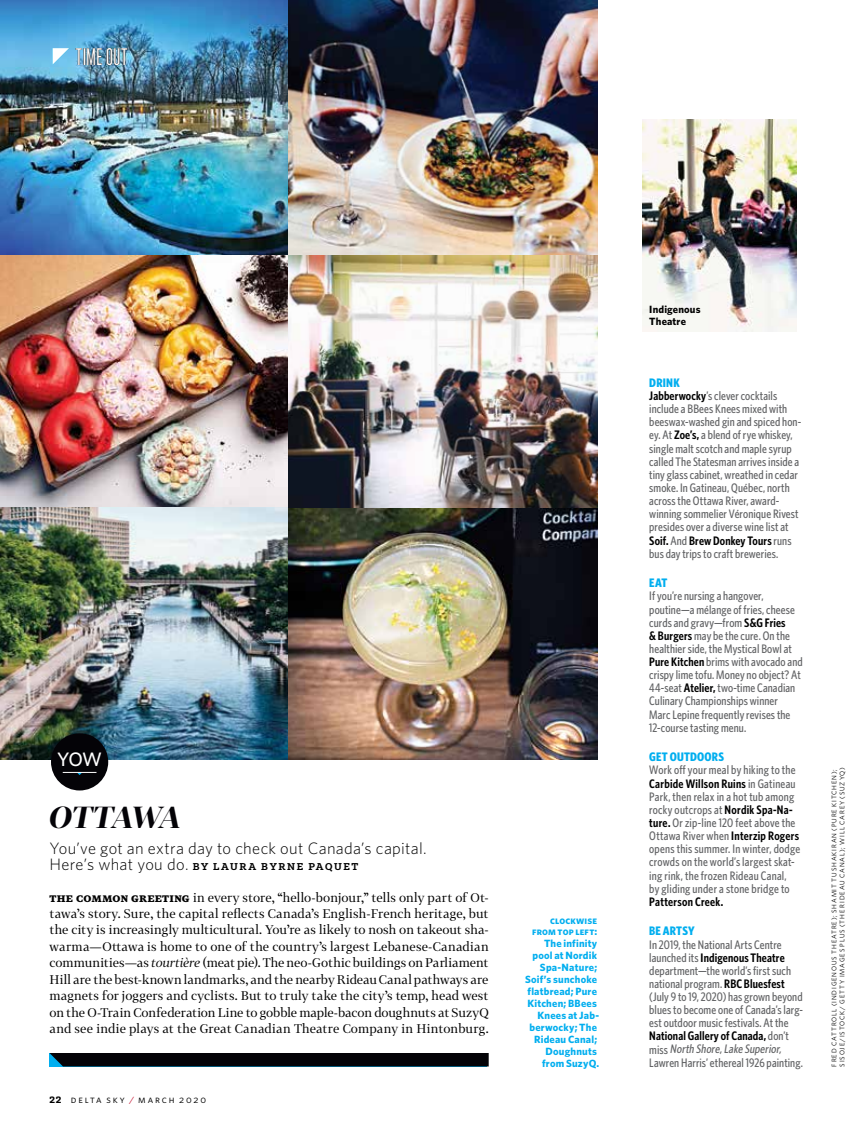
<style>
.page{position:relative;width:864px;height:1134px;background:#fff}
.page>*{position:absolute;margin:0;border:0;box-sizing:border-box;transform-origin:0 0}
.t1{font:italic 700 30px "Tabac G1";letter-spacing:-.03em;color:#040307}
.t2{font:24px "Monopol";letter-spacing:.03em;color:#fff}
.t3{font:500 19.5px "Whitney";color:#fff}
.t4{font:300 16.5px "Whitney";letter-spacing:.02em;color:#000}
.t5{font:500 12.3px/13.2px "Whitney Condensed";letter-spacing:.01em;color:#636466}
.t6{font:12.3px/16.5px "Tabac G2";letter-spacing:.01em;color:#000;text-align:justify}
.t7{font:700 12.3px "Whitney Condensed";letter-spacing:.015em;color:#00aeef}
.t8{font:600 12.3px "Whitney Condensed";letter-spacing:.025em;color:#000}
.t9{font:700 10.5px/12px "Whitney";letter-spacing:.02em;color:#00aeef;text-align:right}
.t10{font:10.5px "Whitney";letter-spacing:.18em;color:#000}
.t11{font:700 10.5px/12px "Whitney";letter-spacing:.015em;color:#000}
.t12{font:600 9.75px "Tabac Slab";letter-spacing:.165em;color:#000}
.t13{font:6.75px/8.1px "Whitney";letter-spacing:.125em;color:#000}
.s1{font-family:"Whitney";font-weight:300;font-size:16.5px}
.s2{font-family:"Tabac G3";font-weight:700}
.s3{font-style:italic}
.s4{font-family:"Tabac Slab";font-weight:600;font-size:12px}
.s5{color:#c41230}
.s6{font-weight:700;color:#00aeef}
.s7{font-weight:600;color:#000}
</style>
<div class="page">
<img style="left:0;top:0;width:598px;height:759px">
<img style="left:643px;top:120px;width:153px;height:212px">
<div style="left:50px;top:1053px;width:439px;height:13px;background:#040307"></div>
<div style="left:51px;top:733px;width:57px;height:57px;background:#040307;border-radius:50%"></div>
<hr style="left:63px;top:772px;width:33px;height:1px;background:#fff">
<svg style="left:52px;top:48px;width:17px;height:17px"></svg>
<h2 class="t2" style="left:76px;top:44px;width:53px">TIME OUT</h2>
<h3 class="t3" style="left:57px;top:747px;width:47px">YOW</h3>
<h1 class="t1" style="left:50px;top:797px;width:133px">OTTAWA</h1>
<h3 class="t4" style="left:50px;top:837px;width:379px">You’ve got an extra day to check out Canada’s capital.</h3>
<p class="t12" style="left:50px;top:861px;width:310px"><span class="s1">Here’s what you do.</span> BY LAURA BYRNE PAQUET</p>
<p class="t6" style="left:49px;top:889px;width:441px"><span class="s2">The common greeting</span> in every store, “hello-bonjour,” tells only part of Ot&shy;tawa’s story. Sure, the capital reflects Canada’s English-French heritage, but the city is increasingly multicultural. You’re as likely to nosh on takeout sha&shy;warma—Ottawa is home to one of the country’s largest Lebanese-Canadian communities—as <span class="s3">tourtière</span> (meat pie). The neo-Gothic buildings on Parliament Hill are the best-known landmarks, and the nearby Rideau Canal pathways are magnets for joggers and cyclists. But to truly take the city’s temp, head west on the O-Train Confederation Line to gobble maple-bacon doughnuts at SuzyQ and see indie plays at the Great Canadian Theatre Company in Hintonburg.</p>
<p class="t10" style="left:50px;top:1092px;width:158px"><span class="s4">22</span> delta sky <span class="s5">/</span> march 2020</p>
<p class="t9" style="left:532px;top:915px;width:67px;line-height:10.5px">clockwise from top left:</p>
<p class="t9" style="left:525px;top:937px;width:76px">The infinity pool at Nordik<br>Spa-Nature;<br>Soif’s sunchoke flatbread; Pure<br>Kitchen; BBees<br>Knees at Jab&shy;berwocky; The<br>Rideau Canal;<br>Doughnuts from SuzyQ.</p>
<p class="t11" style="left:649px;top:303px;width:53px">Indigenous<br>Theatre</p>
<p class="t5" style="left:649px;top:376px;width:153px"><span class="s6">DRINK<br></span><span class="s7">Jabberwocky</span>’s clever cocktails include a BBees Knees mixed with beeswax-washed gin and spiced hon&shy;ey. At <span class="s7">Zoe’s,</span> a blend of rye whiskey, single malt scotch and maple syrup called The Statesman arrives inside a tiny glass cabinet, wreathed in cedar smoke. In Gatineau, Québec, north across the Ottawa River, award&shy;winning sommelier Véronique Rivest presides over a diverse wine list at<br><span class="s7">Soif.</span> And <span class="s7">Brew Donkey Tours</span> runs bus day trips to craft breweries.</p>
<p class="t7" style="left:649px;top:575px;width:20px">EAT</p>
<p class="t5" style="left:649px;top:589px;width:155px">If you’re nursing a hangover, poutine—a mélange of fries, cheese curds and gravy—from <span class="s7">S&amp;G Fries<br>&amp; Burgers</span> may be the cure. On the healthier side, the Mystical Bowl at <span class="s7">Pure Kitchen</span> brims with avocado and crispy lime tofu. Money no object? At 44-seat <span class="s7">Atelier,</span> two-time Canadian Culinary Championships winner<br>Marc Lepine frequently revises the 12-course tasting menu.</p>
<p class="t7" style="left:649px;top:749px;width:76px">GET OUTDOORS</p>
<p class="t5" style="left:649px;top:763px;width:153px">Work off your meal by hiking to the <span class="s7">Carbide Willson Ruins</span> in Gatineau Park, then relax in a hot tub among rocky outcrops at <span class="s7">Nordik Spa-Na&shy;ture.</span> Or zip-line 120 feet above the Ottawa River when <span class="s7">Interzip Rogers </span>opens this summer. In winter, dodge crowds on the world’s largest skat&shy;ing rink, the frozen Rideau Canal,<br>by gliding under a stone bridge to</p>
<p class="t8" style="left:649px;top:894px;width:76px">Patterson Creek.</p>
<p class="t7" style="left:649px;top:923px;width:47px">BE ARTSY</p>
<p class="t5" style="left:649px;top:937px;width:155px">In 2019, the National Arts Centre launched its <span class="s7">Indigenous Theatre </span>department—the world’s first such national program. <span class="s7">RBC Bluesfest </span>(July 9 to 19, 2020) has grown beyond blues to become one of Canada’s larg&shy;est outdoor music festivals. At the <span class="s7">National Gallery of Canada,</span> don’t<br>m i s s <span class="s3">North Shore,Lake Superior, </span>Lawren Harris’ ethereal 1926 painting.</p>
<p class="t13" style="left:830px;top:1066px;width:301px;rotate:-90deg">FRED CATTROLL (INDIGENOUS THEATRE); SHAMIT TUSHAKIRAN (PURE KITCHEN);<br>SISOJE/ISTOCK/ GETTY IMAGES PLUS (THE RIDEAU CANAL); WILL CAREY (SUZYQ)</p>
</div>
